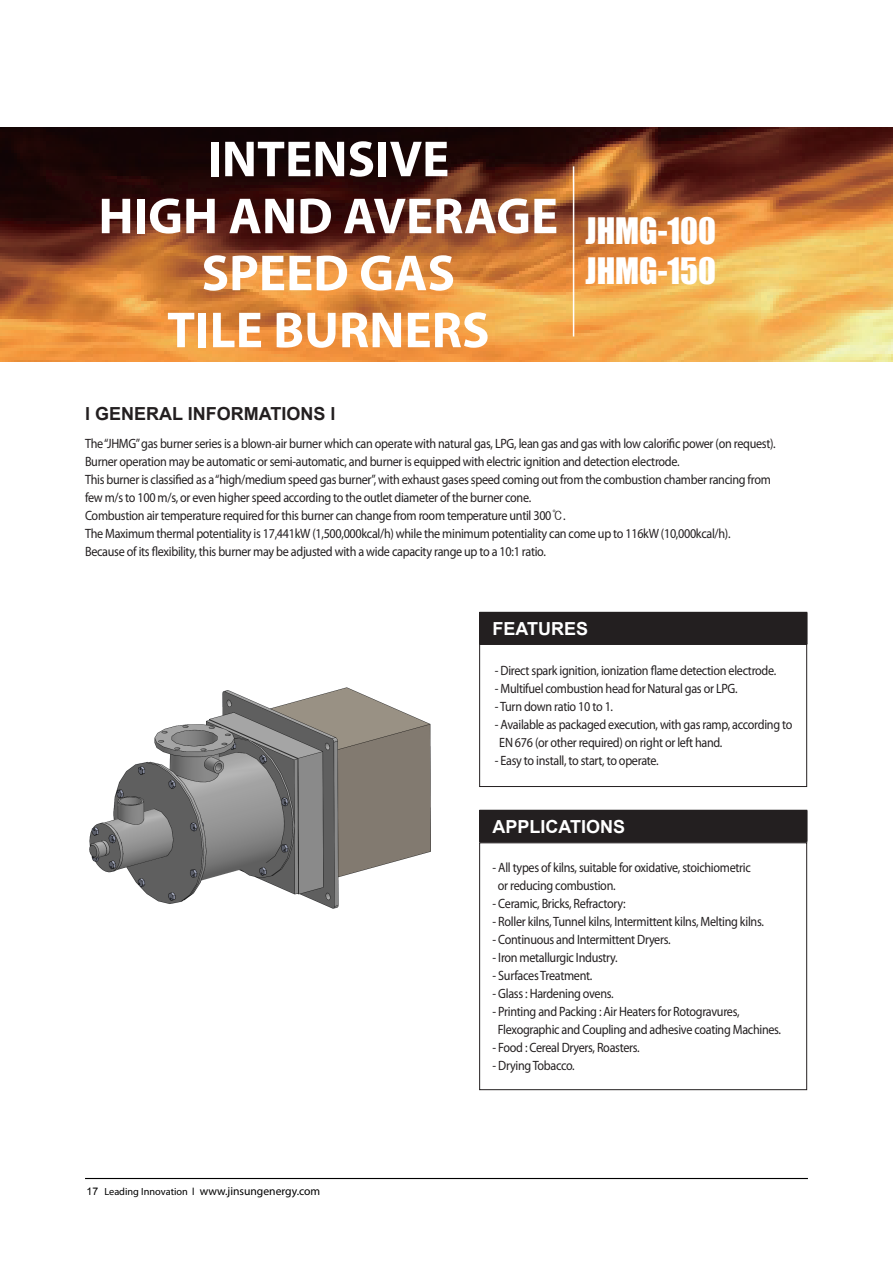
<style>
.page{position:relative;width:893px;height:1263px;background:#fff}
.page>*{position:absolute;margin:0;border:0;box-sizing:border-box;transform-origin:0 0}
.t1{font:700 51px "Myriad Pro";color:#fff}
.t2{font:33.45px "Impact";color:#fff}
.t3{font:700 18px "Arial";color:#231f20}
.t4{font:700 18px "Arial";color:#fff}
.t5{font:13.5px "Myriad Pro";letter-spacing:-.025em;color:#231f20;scale:.9 1}
.t6{font:11.55px "Myriad Pro";color:#000}
.t7{font:10.5px "Arial";color:#000}
.s1{font-family:"Dotum"}
.s2{font-size:10.35px}
</style>
<div class="page">
<hr style="left:85px;top:1178px;width:723px;height:1px;background:#000">
<img style="left:0;top:128px;width:893px;height:233px">
<hr style="left:573px;top:166px;width:1px;height:170px;background:#fff">
<div style="left:480px;top:612px;width:327px;height:32px;background:#231f20"></div>
<hr style="left:479px;top:612px;width:1px;height:32px;background:#231f20">
<hr style="left:807px;top:612px;width:1px;height:32px;background:#231f20">
<div style="left:480px;top:810px;width:327px;height:32px;background:#231f20"></div>
<hr style="left:479px;top:841px;width:328px;height:2px;background:#231f20">
<hr style="left:479px;top:810px;width:1px;height:31px;background:#231f20">
<hr style="left:807px;top:810px;width:1px;height:31px;background:#231f20">
<div style="left:479px;top:644px;width:328px;height:143px;border:1px solid #231f20"></div>
<div style="left:479px;top:843px;width:328px;height:247px;border:1px solid #231f20"></div>
<img style="left:89px;top:687px;width:342px;height:222px">
<p class="t1" style="left:207px;top:126px;width:244px">INTENSIVE</p>
<p class="t1" style="left:98px;top:183px;width:461px">HIGH AND AVERAGE</p>
<p class="t1" style="left:202px;top:240px;width:255px">SPEED GAS</p>
<p class="t1" style="left:167px;top:297px;width:324px">TILE BURNERS</p>
<p class="t3" style="left:85px;top:402px;width:252px">l GENERAL INFORMATIONS l</p>
<p class="t2" style="left:586px;top:205px;width:132px">JHMG-100</p>
<p class="t2" style="left:586px;top:245px;width:132px">JHMG-150</p>
<p class="t5" style="left:85px;top:435px;width:769px">The “JHMG” gas burner series is a blown-air burner which can operate with natural gas, LPG, lean gas and gas with low calorific power (on request).</p>
<p class="t5" style="left:85px;top:453px;width:662px">Burner operation may be automatic or semi-automatic, and burner is equipped with electric ignition and detection electrode.</p>
<p class="t5" style="left:85px;top:471px;width:763px">This burner is classified as a “high/medium speed gas burner”, with exhaust gases speed coming out from the combustion chamber rancing from</p>
<p class="t5" style="left:85px;top:489px;width:497px">few m/s to 100 m/s, or even higher speed according to the outlet diameter of the burner cone.</p>
<p class="t5" style="left:85px;top:507px;width:535px">Combustion air temperature required for this burner can change from room temperature until 300<span class="s1">℃</span>.</p>
<p class="t5" style="left:85px;top:525px;width:719px">The Maximum thermal potentiality is 17,441kW (1,500,000kcal/h) while the minimum potentiality can come up to 116kW (10,000kcal/h).</p>
<p class="t5" style="left:85px;top:543px;width:513px">Because of its flexibility, this burner may be adjusted with a wide capacity range up to a 10:1 ratio.</p>
<p class="t4" style="left:492px;top:616px;width:97px">FEATURES</p>
<p class="t5" style="left:495px;top:662px;width:314px">- Direct spark ignition, ionization flame detection electrode.</p>
<p class="t5" style="left:495px;top:680px;width:271px">- Multifuel combustion head for Natural gas or LPG.</p>
<p class="t5" style="left:495px;top:698px;width:133px">- Turn down ratio 10 to 1.</p>
<p class="t5" style="left:495px;top:716px;width:332px">- Available as packaged execution, with gas ramp, according to</p>
<p class="t5" style="left:499px;top:734px;width:249px">EN 676 (or other required) on right or left hand.</p>
<p class="t5" style="left:495px;top:752px;width:183px">- Easy to install, to start, to operate.</p>
<p class="t4" style="left:492px;top:814px;width:134px">APPLICATIONS</p>
<p class="t7" style="left:87px;top:1185px;width:13px">17</p>
<p class="t6" style="left:104px;top:1184px;width:217px"><span class="s2">Leading Innovation l</span> www.jinsungenergy.com</p>
<p class="t5" style="left:493px;top:859px;width:289px">- All types of kilns, suitable for oxidative, stoichiometric</p>
<p class="t5" style="left:498px;top:877px;width:132px">or reducing combustion.</p>
<p class="t5" style="left:493px;top:895px;width:149px">- Ceramic, Bricks, Refractory:</p>
<p class="t5" style="left:493px;top:913px;width:303px">- Roller kilns, Tunnel kilns, Intermittent kilns, Melting kilns.</p>
<p class="t5" style="left:493px;top:931px;width:199px">- Continuous and Intermittent Dryers.</p>
<p class="t5" style="left:493px;top:949px;width:141px">- Iron metallurgic Industry.</p>
<p class="t5" style="left:493px;top:967px;width:112px">- Surfaces Treatment.</p>
<p class="t5" style="left:493px;top:985px;width:136px">- Glass : Hardening ovens.</p>
<p class="t5" style="left:493px;top:1003px;width:276px">- Printing and Packing : Air Heaters for Rotogravures,</p>
<p class="t5" style="left:498px;top:1021px;width:316px">Flexographic and Coupling and adhesive coating Machines.</p>
<p class="t5" style="left:493px;top:1039px;width:165px">- Food : Cereal Dryers, Roasters.</p>
<p class="t5" style="left:493px;top:1057px;width:93px">- Drying Tobacco.</p>
</div>
